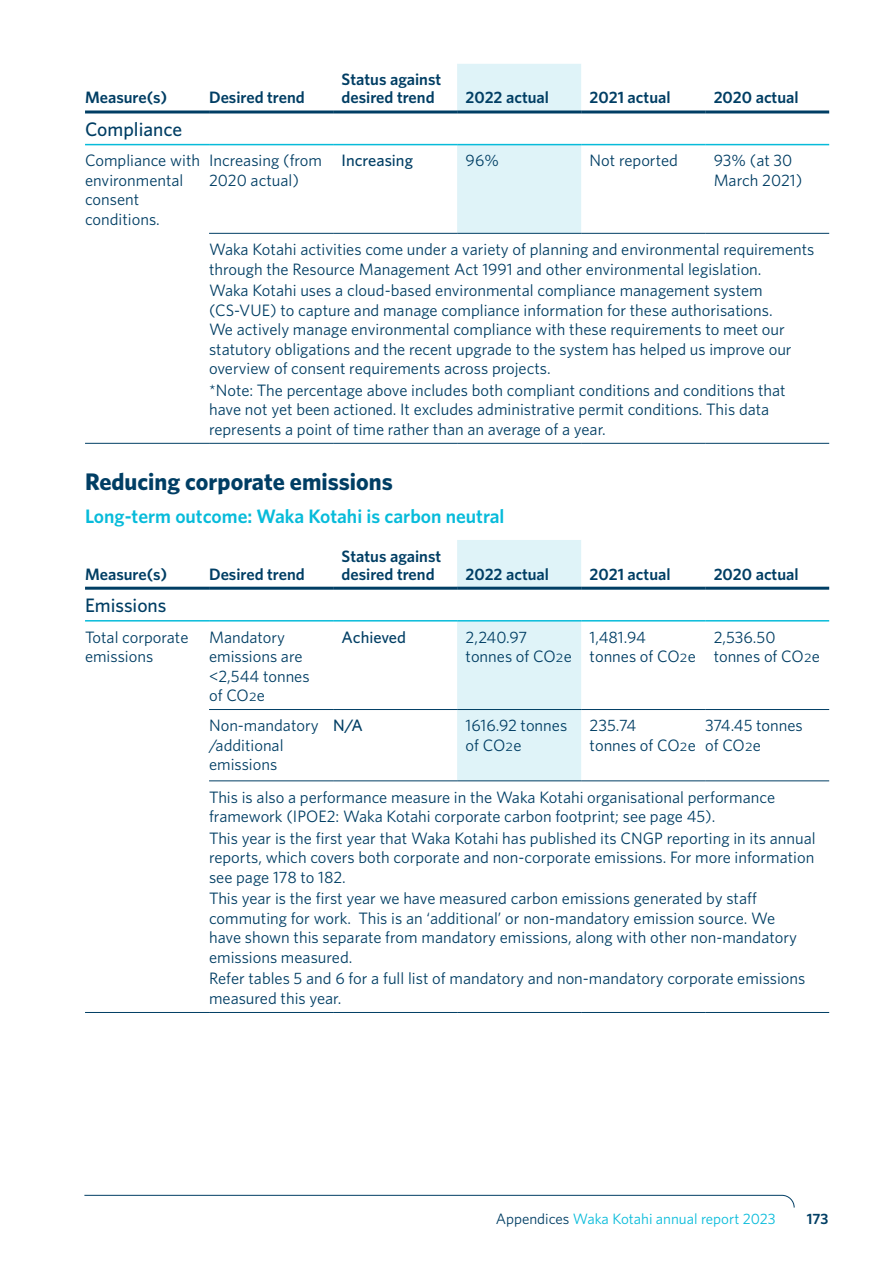
<style>
.page{position:relative;width:893px;height:1263px;background:#fff}
.page>*{position:absolute;margin:0;border:0;box-sizing:border-box;transform-origin:0 0}
.title_1{font:700 24px "Whitney";color:#003e64}
.title_2_-_teal{font:600 19.5px "Whitney";color:#07bbda}
.title_3{font:500 19.5px "Whitney";color:#003e64}
.table_body{font:16.5px/19.5px "Whitney";color:#003e64}
.table_header{font:600 16.5px/18px "Whitney";color:#003e64}
.table_body-2{font:500 16.5px "Whitney";color:#003e64}
.t1{font:15px "Whitney";color:#07bbda}
.t2{font:600 15px "Whitney";color:#003e64}
.s1{font-weight:300;font-size:22.5px}
.s2{color:#003e64}
</style>
<div class="page">
<svg style="left:457px;top:64px;width:124px;height:169px"></svg>
<hr style="left:209px;top:233px;width:124px;height:1px;background:#003e64">
<hr style="left:333px;top:233px;width:124px;height:1px;background:#003e64">
<hr style="left:457px;top:233px;width:124px;height:1px;background:#003e64">
<hr style="left:581px;top:233px;width:124px;height:1px;background:#003e64">
<hr style="left:705px;top:233px;width:124px;height:1px;background:#003e64">
<hr style="left:85px;top:110px;width:124px;height:3px;background:#003e64">
<hr style="left:209px;top:110px;width:124px;height:3px;background:#003e64">
<hr style="left:333px;top:110px;width:124px;height:3px;background:#003e64">
<hr style="left:457px;top:110px;width:124px;height:3px;background:#003e64">
<hr style="left:581px;top:110px;width:124px;height:3px;background:#003e64">
<hr style="left:705px;top:110px;width:124px;height:3px;background:#003e64">
<hr style="left:85px;top:144px;width:124px;height:1px;background:#07bbda">
<hr style="left:209px;top:144px;width:124px;height:1px;background:#07bbda">
<hr style="left:333px;top:144px;width:124px;height:1px;background:#07bbda">
<hr style="left:457px;top:144px;width:124px;height:1px;background:#07bbda">
<hr style="left:581px;top:144px;width:124px;height:1px;background:#07bbda">
<hr style="left:705px;top:144px;width:124px;height:1px;background:#07bbda">
<hr style="left:85px;top:443px;width:124px;height:1px;background:#003e64">
<hr style="left:209px;top:443px;width:124px;height:1px;background:#003e64">
<hr style="left:333px;top:443px;width:124px;height:1px;background:#003e64">
<hr style="left:457px;top:443px;width:124px;height:1px;background:#003e64">
<hr style="left:581px;top:443px;width:124px;height:1px;background:#003e64">
<hr style="left:705px;top:443px;width:124px;height:1px;background:#003e64">
<svg style="left:457px;top:540px;width:124px;height:240px;background:#e2f4f8"></svg>
<hr style="left:209px;top:709px;width:124px;height:1px;background:#003e64">
<hr style="left:333px;top:709px;width:124px;height:1px;background:#003e64">
<hr style="left:457px;top:709px;width:124px;height:1px;background:#003e64">
<hr style="left:581px;top:709px;width:124px;height:1px;background:#003e64">
<hr style="left:705px;top:709px;width:124px;height:1px;background:#003e64">
<hr style="left:209px;top:780px;width:124px;height:1px;background:#003e64">
<hr style="left:333px;top:780px;width:124px;height:1px;background:#003e64">
<hr style="left:457px;top:780px;width:124px;height:1px;background:#003e64">
<hr style="left:581px;top:780px;width:124px;height:1px;background:#003e64">
<hr style="left:705px;top:780px;width:124px;height:1px;background:#003e64">
<hr style="left:85px;top:587px;width:124px;height:3px;background:#003e64">
<hr style="left:209px;top:587px;width:124px;height:3px;background:#003e64">
<hr style="left:333px;top:587px;width:124px;height:3px;background:#003e64">
<hr style="left:457px;top:587px;width:124px;height:3px;background:#003e64">
<hr style="left:581px;top:587px;width:124px;height:3px;background:#003e64">
<hr style="left:705px;top:587px;width:124px;height:3px;background:#003e64">
<hr style="left:85px;top:620px;width:124px;height:1px;background:#07bbda">
<hr style="left:209px;top:620px;width:124px;height:1px;background:#07bbda">
<hr style="left:333px;top:620px;width:124px;height:1px;background:#07bbda">
<hr style="left:457px;top:620px;width:124px;height:1px;background:#07bbda">
<hr style="left:581px;top:620px;width:124px;height:1px;background:#07bbda">
<hr style="left:705px;top:620px;width:124px;height:1px;background:#07bbda">
<hr style="left:85px;top:1012px;width:124px;height:1px;background:#003e64">
<hr style="left:209px;top:1012px;width:124px;height:1px;background:#003e64">
<hr style="left:333px;top:1012px;width:124px;height:1px;background:#003e64">
<hr style="left:457px;top:1012px;width:124px;height:1px;background:#003e64">
<hr style="left:581px;top:1012px;width:124px;height:1px;background:#003e64">
<hr style="left:705px;top:1012px;width:124px;height:1px;background:#003e64">
<svg style="left:84px;top:1194px;width:711px;height:14px"></svg>
<p class="table_header" style="left:85px;top:88px;width:84px">Measure(s)</p>
<p class="table_header" style="left:209px;top:88px;width:97px">Desired trend</p>
<p class="table_header" style="left:342px;top:70px;width:101px">Status against desired trend</p>
<p class="table_header" style="left:466px;top:88px;width:85px">2022 actual</p>
<p class="table_header" style="left:590px;top:88px;width:82px">2021 actual</p>
<p class="table_header" style="left:714px;top:88px;width:86px">2020 actual</p>
<h3 class="title_3" style="left:85px;top:116px;width:99px">Compliance</h3>
<p class="table_body" style="left:85px;top:150px;width:117px">Compliance with environmental consent conditions.</p>
<p class="table_body" style="left:209px;top:150px;width:115px">Increasing (from<br>2020 actual)</p>
<p class="table_body-2" style="left:342px;top:150px;width:73px">Increasing</p>
<p class="table_body" style="left:466px;top:150px;width:35px">96%</p>
<p class="table_body" style="left:590px;top:150px;width:90px">Not reported</p>
<p class="table_body" style="left:714px;top:150px;width:90px">93% (at 30<br>March 2021)</p>
<p class="table_body" style="left:209px;top:239px;width:607px">Waka Kotahi activities come under a variety of planning and environmental requirements through the Resource Management Act 1991 and other environmental legislation.</p>
<p class="table_body" style="left:209px;top:280px;width:584px">Waka Kotahi uses a cloud-based environmental compliance management system (CS-VUE) to capture and manage compliance information for these authorisations.<br>We actively manage environmental compliance with these requirements to meet our statutory obligations and the recent upgrade to the system has helped us improve our overview of consent requirements across projects.</p>
<p class="table_body" style="left:209px;top:380px;width:578px">*Note: The percentage above includes both compliant conditions and conditions that have not yet been actioned. It excludes administrative permit conditions. This data represents a point of time rather than an average of a year.</p>
<h1 class="title_1" style="left:85px;top:466px;width:309px">Reducing corporate emissions</h1>
<h2 class="title_2_-_teal" style="left:85px;top:504px;width:421px">Long-term outcome: Waka Kotahi is carbon neutral</h2>
<p class="table_header" style="left:85px;top:565px;width:84px">Measure(s)</p>
<p class="table_header" style="left:209px;top:565px;width:97px">Desired trend</p>
<p class="table_header" style="left:342px;top:547px;width:101px">Status against desired trend</p>
<p class="table_header" style="left:466px;top:565px;width:85px">2022 actual</p>
<p class="table_header" style="left:590px;top:565px;width:82px">2021 actual</p>
<p class="table_header" style="left:714px;top:565px;width:86px">2020 actual</p>
<h3 class="title_3" style="left:85px;top:593px;width:83px">Emissions</h3>
<p class="table_body" style="left:85px;top:627px;width:105px">Total corporate emissions</p>
<p class="table_body" style="left:209px;top:627px;width:102px">Mandatory emissions are &lt;2,544 tonnes of CO<span class="s1">2</span>e</p>
<p class="table_body-2" style="left:342px;top:626px;width:66px">Achieved</p>
<p class="table_body" style="left:466px;top:627px;width:108px">2,240.97 tonnes of CO<span class="s1">2</span>e</p>
<p class="table_body" style="left:590px;top:627px;width:108px">1,481.94 tonnes of CO<span class="s1">2</span>e</p>
<p class="table_body" style="left:714px;top:627px;width:108px">2,536.50 tonnes of CO<span class="s1">2</span>e</p>
<p class="table_body" style="left:209px;top:715px;width:111px">Non-mandatory /additional emissions</p>
<p class="table_body-2" style="left:333px;top:714px;width:31px">N/A</p>
<p class="table_body" style="left:466px;top:715px;width:103px">1616.92 tonnes of CO<span class="s1">2</span>e</p>
<p class="table_body" style="left:590px;top:715px;width:108px">235.74<br>tonnes of CO<span class="s1">2</span>e</p>
<p class="table_body" style="left:705px;top:715px;width:99px">374.45 tonnes of CO<span class="s1">2</span>e</p>
<p class="table_body" style="left:209px;top:787px;width:568px">This is also a performance measure in the Waka Kotahi organisational performance framework (IPOE2: Waka Kotahi corporate carbon footprint; see page 45).</p>
<p class="table_body" style="left:209px;top:828px;width:608px;text-align:justify">This year is the first year that Waka Kotahi has published its CNGP reporting in its annual reports, which covers both corporate and non-corporate emissions. For more information see page 178 to 182.</p>
<p class="table_body" style="left:209px;top:888px;width:589px">This year is the first year we have measured carbon emissions generated by staff commuting for work. This is an ‘additional’ or non-mandatory emission source. We have shown this separate from mandatory emissions, along with other non-mandatory emissions measured.</p>
<p class="table_body" style="left:209px;top:968px;width:598px">Refer tables 5 and 6 for a full list of mandatory and non-mandatory corporate emissions measured this year.</p>
<p class="t1" style="left:496px;top:1209px;width:281px"><span class="s2">Appendices</span> Waka Kotahi annual report 2023</p>
<p class="t2" style="left:807px;top:1208px;width:23px">173</p>
</div>
